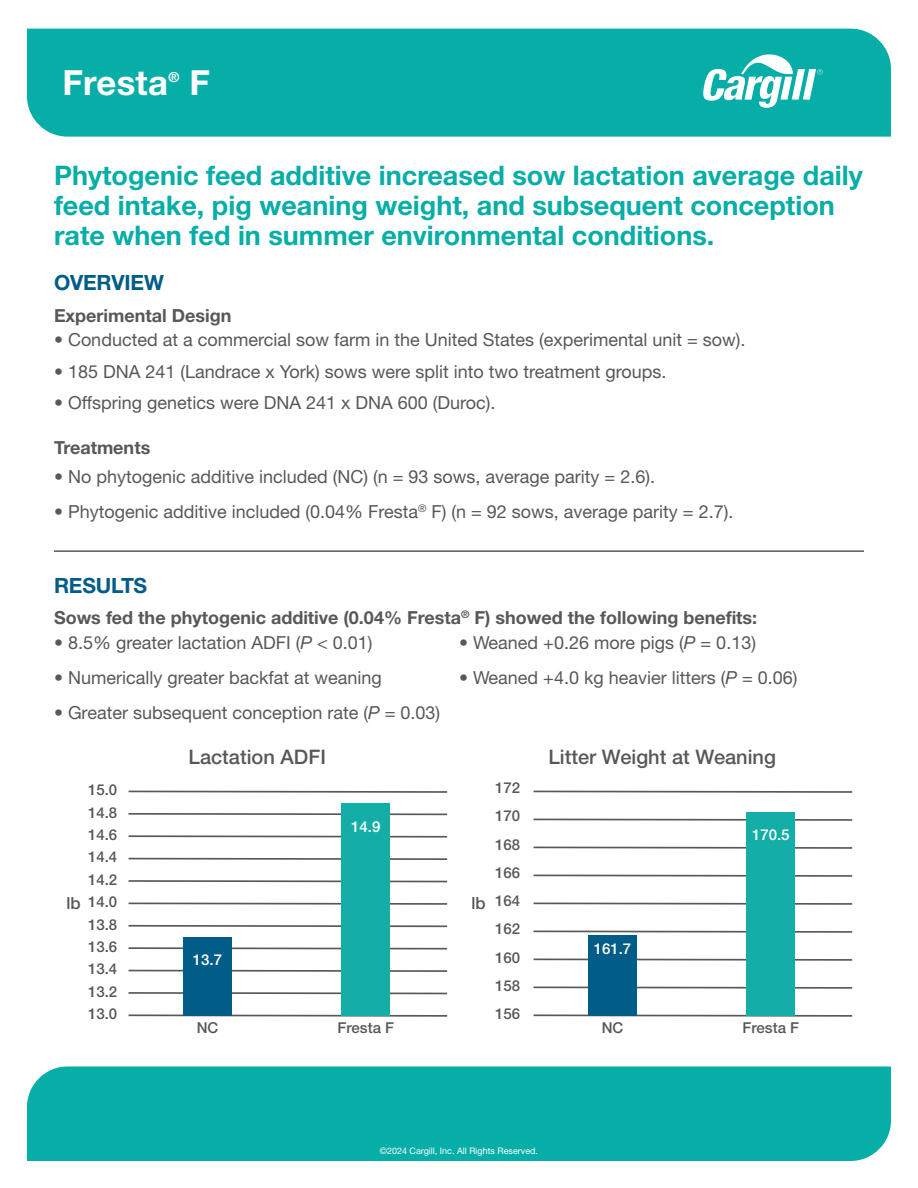
<style>
.page{position:relative;width:918px;height:1188px;background:#fff}
.page>*{position:absolute;margin:0;border:0;box-sizing:border-box;transform-origin:0 0}
.t1{font:700 34.65px "Helvetica Neue LT Pro";letter-spacing:.01em;color:#fff}
.t2{font:700 27px/30px "Helvetica Neue LT Pro";color:#07ada7}
.t3{font:700 21px "Helvetica Neue LT Pro";letter-spacing:-.01em;color:#005d87}
.t4{font:500 20.1px "Helvetica Neue LT Pro";color:#57585a}
.t5{font:18px "Helvetica Neue LT Pro";color:#57585a}
.t6{font:700 18px "Helvetica Neue LT Pro";color:#57585a}
.t7{font:500 16.65px "Helvetica Neue LT Pro";color:#57585a}
.t8{font:500 15px/22.4px "Helvetica Neue LT Pro";color:#57585a;text-align:justify}
.t9{font:500 15px "Helvetica Neue LT Pro";color:#fff}
.t10{font:700 13.8px "Helvetica Neue LT Pro";color:#fff}
.t11{font:9px "Helvetica Neue LT Pro";color:#fff}
.s1{font-style:italic}
</style>
<div class="page">
<div style="left:27px;top:29px;width:864px;height:108px;background:#07ada7"></div>
<svg style="left:703px;top:54px;width:120px;height:54px"></svg>
<hr style="left:54px;top:550px;width:810px;height:2px;background:#57585a">
<svg style="left:128px;top:790px;width:319px;height:227px"></svg>
<div style="left:183px;top:938px;width:49px;height:78px;background:#005d87"></div>
<div style="left:341px;top:803px;width:49px;height:213px;background:#13aea7"></div>
<svg style="left:533px;top:790px;width:319px;height:227px"></svg>
<div style="left:588px;top:935px;width:49px;height:81px;background:#005d87"></div>
<div style="left:746px;top:812px;width:49px;height:204px;background:#13aea7"></div>
<div style="left:27px;top:1066px;width:864px;height:95px;background:#07ada7"></div>
<p class="t1" style="left:62px;top:61px;width:107px">Fresta</p>
<p class="t10" style="left:168px;top:69px;width:13px">®</p>
<p class="t1" style="left:190px;top:61px;width:22px">F</p>
<p class="t2" style="left:54px;top:160px;width:810px">Phytogenic feed additive increased sow lactation average daily feed intake, pig weaning weight, and subsequent conception rate when fed in summer environmental conditions.</p>
<p class="t3" style="left:54px;top:270px;width:111px">OVERVIEW</p>
<p class="t6" style="left:54px;top:304px;width:179px">Experimental Design</p>
<p class="t5" style="left:54px;top:329px;width:693px">• Conducted at a commercial sow farm in the United States (experimental unit = sow).</p>
<p class="t5" style="left:54px;top:360px;width:614px">• 185 DNA 241 (Landrace x York) sows were split into two treatment groups.</p>
<p class="t5" style="left:54px;top:392px;width:443px">• Offspring genetics were DNA 241 x DNA 600 (Duroc).</p>
<p class="t6" style="left:54px;top:437px;width:98px">Treatments</p>
<p class="t5" style="left:54px;top:465px;width:603px">• No phytogenic additive included (NC) (n = 93 sows, average parity = 2.6).</p>
<p class="t5" style="left:54px;top:500px;width:681px">• Phytogenic additive included (0.04% Fresta<sup>®</sup> F) (n = 92 sows, average parity = 2.7).</p>
<p class="t3" style="left:54px;top:572px;width:95px">RESULTS</p>
<p class="t6" style="left:54px;top:607px;width:705px">Sows fed the phytogenic additive (0.04% Fresta<sup>®</sup> F) showed the following benefits:</p>
<p class="t5" style="left:54px;top:631px;width:320px">• 8.5% greater lactation ADFI (<span class="s1">P</span> &lt; 0.01)</p>
<p class="t5" style="left:54px;top:666px;width:329px">• Numerically greater backfat at weaning</p>
<p class="t5" style="left:54px;top:701px;width:388px">• Greater subsequent conception rate (<span class="s1">P</span> = 0.03)</p>
<p class="t5" style="left:459px;top:631px;width:299px">• Weaned +0.26 more pigs (<span class="s1">P</span> = 0.13)</p>
<p class="t5" style="left:459px;top:666px;width:340px">• Weaned +4.0 kg heavier litters (<span class="s1">P</span> = 0.06)</p>
<p class="t7" style="left:66px;top:893px;width:16px">lb</p>
<p class="t8" style="left:88px;top:779px;width:31px">15.0<br>14.8<br>14.6<br>14.4<br>14.2<br>14.0<br>13.8<br>13.6<br>13.4<br>13.2</p>
<p class="t8" style="left:88px;top:1002px;width:31px">13.0</p>
<p class="t4" style="left:189px;top:745px;width:139px">Lactation ADFI</p>
<p class="t9" style="left:351px;top:818px;width:31px">14.9</p>
<p class="t9" style="left:193px;top:950px;width:31px">13.7</p>
<p class="t8" style="left:197px;top:1017px;width:23px">NC</p>
<p class="t8" style="left:338px;top:1017px;width:58px">Fresta F</p>
<p class="t7" style="left:471px;top:893px;width:16px">lb</p>
<p class="t8" style="left:495px;top:773px;width:27px;line-height:28.2px">172<br>170<br>168<br>166<br>164<br>162<br>160<br>158</p>
<p class="t8" style="left:495px;top:1002px;width:27px">156</p>
<p class="t4" style="left:548px;top:745px;width:229px">Litter Weight at Weaning</p>
<p class="t9" style="left:594px;top:940px;width:39px">161.7</p>
<p class="t8" style="left:602px;top:1017px;width:23px">NC</p>
<p class="t9" style="left:752px;top:825px;width:39px">170.5</p>
<p class="t8" style="left:743px;top:1017px;width:58px">Fresta F</p>
<p class="t11" style="left:380px;top:1146px;width:160px">©2024 Cargill, Inc. All Rights Reserved.</p>
</div>
